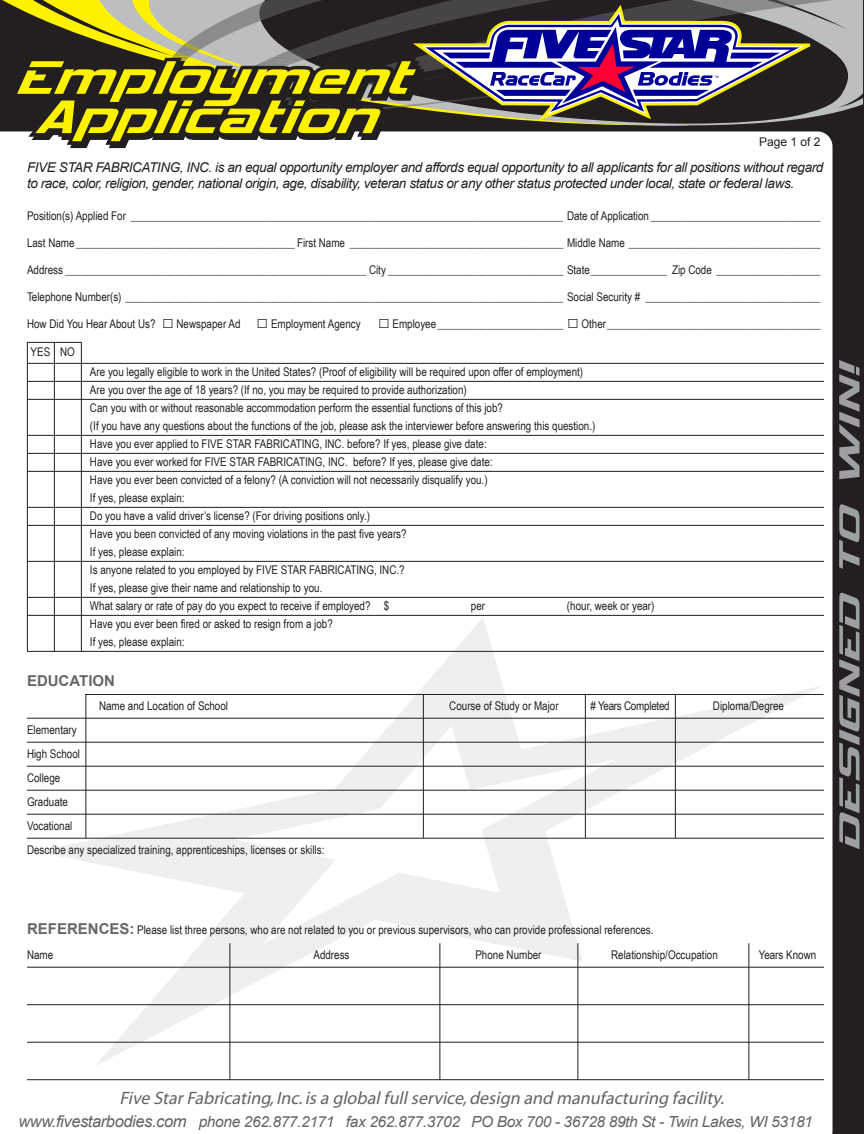
<style>
.page{position:relative;width:864px;height:1134px;background:#231f20}
.page>*{position:absolute;margin:0;border:0;box-sizing:border-box;transform-origin:0 0}
.t1{font:italic 56.7px "Hemi Head 426";color:#fff200;scale:1.29 1}
.t2{font:35.1px "Hemi Head 426";color:#9d9fa2;scale:1.84 1}
.t3{font:italic 18px "Myriad";color:#636466}
.t4{font:italic 15.3px "Arial";letter-spacing:-.025em;color:#636466}
.t5{font:700 15px "Arial";color:#666}
.t6{font:italic 13.5px/16.5px "Arial";letter-spacing:-.03em;color:#231f20}
.t7{font:12px/18px "Arial Narrow";color:#231f20}
.t8{font:12px "Arial Narrow";letter-spacing:-.02em;color:#231f20}
.t9{font:12px "Arial";color:#231f20}
.s1{font-size:19.5px}
.s2{font-family:"Arial";font-weight:700;font-size:15px;color:#666}
.s3{font-size:16.2px}
</style>
<div class="page">
<div style="left:0;top:131px;width:832px;height:1003px;background:#fff"></div>
<svg style="left:36px;top:617px;width:788px;height:450px;background:#fafafa"></svg>
<svg style="left:832px;top:0;width:31px;height:114px;fill:#bcbec0"></svg>
<svg style="left:6px;top:0;width:826px;height:152px"></svg>
<hr style="left:27px;top:718px;width:797px;height:1px;background:#231f20">
<hr style="left:27px;top:742px;width:797px;height:1px;background:#231f20">
<hr style="left:27px;top:766px;width:797px;height:1px;background:#231f20">
<hr style="left:27px;top:790px;width:797px;height:1px;background:#231f20">
<hr style="left:27px;top:814px;width:797px;height:1px;background:#231f20">
<hr style="left:27px;top:838px;width:797px;height:1px;background:#231f20">
<hr style="left:27px;top:967px;width:797px;height:1px;background:#231f20">
<hr style="left:27px;top:1004px;width:797px;height:1px;background:#231f20">
<hr style="left:27px;top:1042px;width:797px;height:1px;background:#231f20">
<hr style="left:27px;top:1079px;width:797px;height:1px;background:#231f20">
<hr style="left:27px;top:381px;width:797px;height:1px;background:#231f20">
<hr style="left:27px;top:399px;width:797px;height:1px;background:#231f20">
<hr style="left:27px;top:435px;width:797px;height:1px;background:#231f20">
<hr style="left:27px;top:453px;width:797px;height:1px;background:#231f20">
<hr style="left:27px;top:471px;width:797px;height:1px;background:#231f20">
<hr style="left:27px;top:507px;width:797px;height:1px;background:#231f20">
<hr style="left:27px;top:525px;width:797px;height:1px;background:#231f20">
<hr style="left:27px;top:561px;width:797px;height:1px;background:#231f20">
<hr style="left:27px;top:597px;width:797px;height:1px;background:#231f20">
<hr style="left:27px;top:615px;width:797px;height:1px;background:#231f20">
<hr style="left:27px;top:651px;width:797px;height:1px;background:#231f20">
<hr style="left:27px;top:363px;width:797px;height:1px;background:#231f20">
<hr style="left:27px;top:342px;width:54px;height:1px;background:#231f20">
<hr style="left:27px;top:342px;width:1px;height:309px;background:#231f20">
<hr style="left:54px;top:342px;width:1px;height:309px;background:#231f20">
<hr style="left:81px;top:342px;width:1px;height:309px;background:#231f20">
<hr style="left:86px;top:694px;width:738px;height:1px;background:#231f20">
<hr style="left:86px;top:694px;width:1px;height:144px;background:#231f20">
<hr style="left:423px;top:694px;width:1px;height:144px;background:#231f20">
<hr style="left:585px;top:694px;width:1px;height:144px;background:#231f20">
<hr style="left:675px;top:694px;width:1px;height:144px;background:#231f20">
<hr style="left:230px;top:943px;width:1px;height:137px;background:#231f20">
<hr style="left:440px;top:943px;width:1px;height:137px;background:#231f20">
<hr style="left:578px;top:943px;width:1px;height:137px;background:#231f20">
<hr style="left:748px;top:943px;width:1px;height:137px;background:#231f20">
<h1 class="t1" style="left:14px;top:54px;width:306px">Employment</h1>
<h1 class="t1" style="left:33px;top:93px;width:266px">Application</h1>
<p class="t9" style="left:759px;top:133px;width:63px">Page 1 of 2</p>
<p class="t6" style="left:27px;top:159px;width:798px">FIVE STAR FABRICATING, INC. is an equal opportunity employer and affords equal opportunity to all applicants for all positions without regard to race, color, religion, gender, national origin, age, disability, veteran status or any other status protected under local, state or federal laws.</p>
<p class="t7" style="left:27px;top:206px;width:795px">Position(s) Applied For _______________________________________________________________________________ Date of Application _______________________________</p>
<p class="t7" style="left:27px;top:233px;width:795px">Last Name ________________________________________ First Name _______________________________________ Middle Name ___________________________________</p>
<p class="t7" style="left:27px;top:260px;width:795px">Address _______________________________________________________ City ________________________________ State______________ Zip Code ___________________</p>
<p class="t7" style="left:27px;top:287px;width:795px">Telephone Number(s) ________________________________________________________________________________ Social Security # ________________________________</p>
<p class="t7" style="left:27px;top:314px;width:795px">How Did You Hear About Us? <span class="s1">□</span> Newspaper Ad <span class="s1">□</span> Employment Agency <span class="s1">□</span> Employee_______________________ <span class="s1">□</span> Other_______________________________________</p>
<p class="t7" style="left:31px;top:343px;width:12px">Yes</p>
<p class="t7" style="left:60px;top:343px;width:14px">No</p>
<p class="t7" style="left:90px;top:362px;width:507px">Are you legally eligible to work in the United States? (Proof of eligibility will be required upon offer of employment)<br>Are you over the age of 18 years? (If no, you may be required to provide authorization)<br>Can you with or without reasonable accommodation perform the essential functions of this job?<br>(If you have any questions about the functions of the job, please ask the interviewer before answering this question.)<br>Have you ever applied to FIVE STAR FABRICATING, INC. before? If yes, please give date:<br>Have you ever worked for FIVE STAR FABRICATING, INC. before? If yes, please give date:<br>Have you ever been convicted of a felony? (A conviction will not necessarily disqualify you.)<br>If yes, please explain:<br>Do you have a valid driver’s license? (For driving positions only.)<br>Have you been convicted of any moving violations in the past five years?<br>If yes, please explain:<br>Is anyone related to you employed by FIVE STAR FABRICATING, INC.?<br>If yes, please give their name and relationship to you.<br>What salary or rate of pay do you expect to receive if employed? $</p>
<p class="t7" style="left:471px;top:596px;width:16px">per</p>
<p class="t7" style="left:567px;top:596px;width:89px">(hour, week or year)</p>
<p class="t7" style="left:90px;top:614px;width:244px">Have you ever been fired or asked to resign from a job?<br>If yes, please explain:</p>
<p class="t5" style="left:27px;top:671px;width:90px">EDUCATION</p>
<p class="t7" style="left:99px;top:697px;width:131px">Name and Location of School</p>
<p class="t7" style="left:449px;top:697px;width:111px">Course of Study or Major</p>
<p class="t8" style="left:590px;top:697px;width:81px"># Years Completed</p>
<p class="t7" style="left:713px;top:697px;width:73px">Diploma/Degree</p>
<p class="t7" style="left:27px;top:718px;width:299px;line-height:24px">Elementary<br>High School<br>College<br>Graduate<br>Vocational<br>Describe any specialized training, apprenticeships, licenses or skills:</p>
<h2 class="t2" style="left:835px;top:851px;width:268px;rotate:-90deg">DESIGNED TO WIN!</h2>
<p class="t7" style="left:27px;top:916px;width:628px;line-height:25.5px"><span class="s2">REFERENCES:</span> Please list three persons, who are not related to you or previous supervisors, who can provide professional references.<br>Name</p>
<p class="t7" style="left:313px;top:946px;width:38px">Address</p>
<p class="t7" style="left:475px;top:946px;width:68px">Phone Number</p>
<p class="t7" style="left:611px;top:946px;width:108px">Relationship/Occupation</p>
<p class="t7" style="left:759px;top:946px;width:59px">Years Known</p>
<h3 class="t3" style="left:120px;top:1089px;width:610px">Five StarFabricating,Inc.isa globalfullservice,design and manufacturing facility.</h3>
<p class="t4" style="left:18px;top:1111px;width:796px"><span class="s3">www.fivestarbodies.com</span> phone 262.877.2171 fax 262.877.3702 PO Box 700 - 36728 89th St - Twin Lakes, WI 53181</p>
</div>
